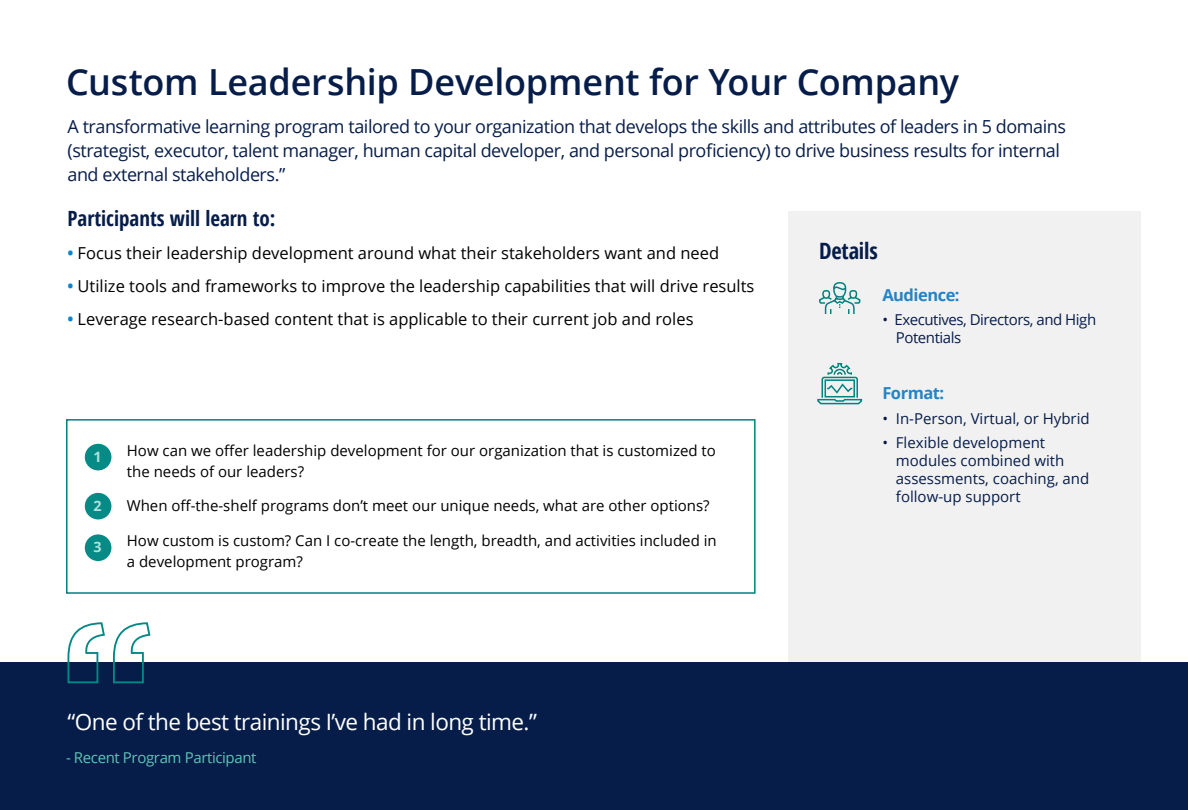
<style>
.page{position:relative;width:1188px;height:810px;background:#fff}
.page>*{position:absolute;margin:0;border:0;box-sizing:border-box;transform-origin:0 0}
.Titles_Semi_Italic_28_pt{font:600 36px "Open Sans";letter-spacing:-.005em;color:#071d49}
.Body_9{font:22.5px "Open Sans";letter-spacing:-.025em;color:#fff}
.t1{font:700 condensed 22.5px "Open Sans";letter-spacing:-.01em;color:#071d49}
.Body_9-2{font:700 condensed 21px "Open Sans";color:#071d49}
.Body_13{font:18px/24px "Open Sans";letter-spacing:-.025em;color:#071d49}
.Body_9-3{font:16.5px "Open Sans";color:#000}
.t2{font:700 16.5px "Open Sans";letter-spacing:-.03em;color:#2484c6}
.Body_9-4{font:15px/21px "Open Sans";color:#000}
.t3{font:15px/18px "Open Sans";color:#071d49}
.t4{font:15px/18px "Open Sans";letter-spacing:-.03em;color:#071d49}
.Body_9-5{font:15px "Open Sans";letter-spacing:-.025em;color:#5ec4b6}
.Body_9-6{font:700 14.25px "Open Sans";color:#aee1db}
.s1{font-weight:700;font-stretch:condensed;color:#0086d6}
</style>
<div class="page">
<div style="left:788px;top:211px;width:353px;height:599px;background:#f1f1f2"></div>
<div style="left:66px;top:419px;width:690px;height:175px;border:2px solid #00827d"></div>
<div style="left:84px;top:443px;width:28px;height:28px;background:#008884;border-radius:50%"></div>
<div style="left:83px;top:442px;width:30px;height:30px;border:1px solid #fff;border-radius:50%"></div>
<div style="left:84px;top:492px;width:28px;height:28px;background:#008884;border-radius:50%"></div>
<div style="left:83px;top:491px;width:30px;height:30px;border:1px solid #fff;border-radius:50%"></div>
<div style="left:84px;top:534px;width:28px;height:28px;background:#008884;border-radius:50%"></div>
<div style="left:83px;top:533px;width:30px;height:29px;border:1px solid #fff;border-radius:50%"></div>
<div style="left:0;top:662px;width:1188px;height:148px;background:#071d49"></div>
<svg style="left:67px;top:622px;width:84px;height:62px"></svg>
<svg style="left:819px;top:282px;width:42px;height:32px"></svg>
<svg style="left:817px;top:362px;width:46px;height:43px"></svg>
<div style="left:825px;top:379px;width:30px;height:18px;border:2px solid #00827d"></div>
<p class="Titles_Semi_Italic_28_pt" style="left:66px;top:57px;width:895px">Custom Leadership Development for Your Company</p>
<p class="Body_13" style="left:68px;top:114px;width:1000px">A transformative learning program tailored to your organization that develops the skills and attributes of leaders in 5 domains (strategist, executor, talent manager, human capital developer, and personal proficiency) to drive business results for internal and external stakeholders.”</p>
<p class="Body_9-2" style="left:68px;top:203px;width:210px">Participants will learn to:</p>
<p class="Body_9-3" style="left:68px;top:241px;width:653px"><span class="s1">•</span> Focus their leadership development around what their stakeholders want and need</p>
<p class="Body_9-3" style="left:68px;top:275px;width:688px"><span class="s1">•</span> Utilize tools and frameworks to improve the leadership capabilities that will drive results</p>
<p class="Body_9-3" style="left:68px;top:308px;width:628px"><span class="s1">•</span> Leverage research-based content that is applicable to their current job and roles</p>
<p class="Body_9-6" style="left:94px;top:447px;width:10px">1</p>
<p class="Body_9-6" style="left:94px;top:496px;width:10px">2</p>
<p class="Body_9-6" style="left:94px;top:537px;width:10px">3</p>
<p class="Body_9-4" style="left:127px;top:439px;width:591px">How can we offer leadership development for our organization that is customized to the needs of our leaders?</p>
<p class="Body_9-4" style="left:127px;top:495px;width:584px">When off-the-shelf programs don’t meet our unique needs, what are other options?</p>
<p class="Body_9-4" style="left:127px;top:529px;width:591px">How custom is custom? Can I co-create the length, breadth, and activities included in a development program?</p>
<p class="Body_9" style="left:68px;top:707px;width:471px">“One of the best trainings I’ve had in long time.”</p>
<p class="Body_9-5" style="left:66px;top:747px;width:192px">- Recent Program Participant</p>
<p class="t1" style="left:819px;top:235px;width:60px">Details</p>
<p class="t2" style="left:882px;top:283px;width:79px">Audience:</p>
<p class="t4" style="left:896px;top:311px;width:202px;text-indent:-14px">• Executives, Directors, and High<br>Potentials</p>
<p class="t2" style="left:882px;top:381px;width:63px">Format:</p>
<p class="t3" style="left:882px;top:409px;width:209px">• In-Person, Virtual, or Hybrid</p>
<p class="t3" style="left:896px;top:434px;width:195px;text-indent:-14px">• Flexible development modules combined with assessments, coaching, and follow-up support</p>
</div>
